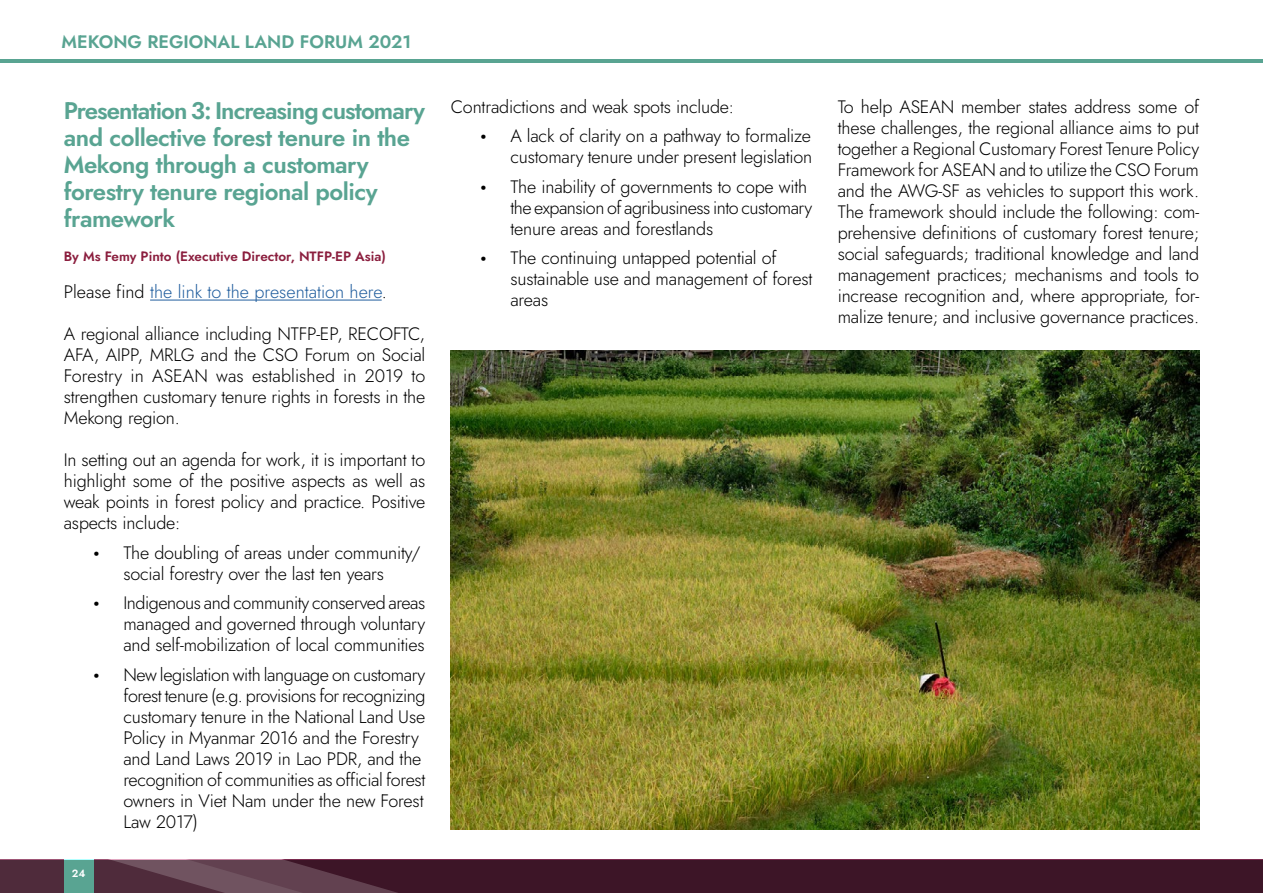
<style>
.page{position:relative;width:1263px;height:893px;background:#fff}
.page>*{position:absolute;margin:0;border:0;box-sizing:border-box;transform-origin:0 0}
.t1{font:600 24px/27px "Jost";letter-spacing:-.02em;color:#59a492}
.t2{font:300 18px/21px "Jost";letter-spacing:-.01em;color:#000;text-align:justify}
.t3{font:300 18px "Jost";color:#215e9e}
.t4{font:600 18px "Jost";color:#59a492}
.t5{font:600 13.5px "Jost";color:#8b1e3e}
.t6{font:600 10.5px "Jost";color:#fff}
.s1{color:#000}
.s2{font-weight:900}
</style>
<div class="page">
<div style="left:0;top:859px;width:1263px;height:34px;background:#3d1527"></div>
<hr style="left:0;top:59px;width:1263px;height:3px;background:#59a492">
<svg style="left:0;top:859px;width:435px;height:34px"></svg>
<div style="left:64px;top:859px;width:30px;height:34px;background:#59a492"></div>
<hr style="left:150px;top:300px;width:232px;height:1px;background:#215e9e">
<img style="left:451px;top:351px;width:748px;height:478px">
<p class="t4" style="left:62px;top:30px;width:351px">MEKONG REGIONAL LAND FORUM 2021</p>
<h1 class="t1" style="left:64px;top:98px;width:363px">Presentation 3: Increasing customary and collective forest tenure in the<br>Mekong through a customary forestry tenure regional policy framework</h1>
<p class="t5" style="left:64px;top:247px;width:324px">By Ms Femy Pinto (Executive Director, NTFP-EP Asia)</p>
<p class="t3" style="left:64px;top:280px;width:324px"><span class="s1">Please find</span> the link to the presentation here<span class="s1">.</span></p>
<p class="t2" style="left:64px;top:324px;width:363px">A regional alliance including NTFP-EP, RECOFTC, AFA, AIPP, MRLG and the CSO Forum on Social Forestry in ASEAN was established in 2019 to strengthen customary tenure rights in forests in the Mekong region.</p>
<p class="t2" style="left:64px;top:450px;width:363px">In setting out an agenda for work, it is important to highlight some of the positive aspects as well as weak points in forest policy and practice. Positive aspects include:</p>
<p class="t2" style="left:94px;top:542px;width:328px;text-align:center"><span class="s2">•</span> The doubling of areas under community/ social forestry over the last ten years</p>
<p class="t2" style="left:123px;top:593px;width:304px;text-indent:-30px"><span class="s2">•</span> Indigenous and community conserved areas managed and governed through voluntary and self-mobilization of local communities</p>
<p class="t2" style="left:123px;top:664px;width:304px;text-align:left;text-indent:-30px"><span class="s2">•</span> New legislation with language on customary forest tenure (e.g. provisions for recognizing customary tenure in the National Land Use Policy in Myanmar 2016 and the Forestry and Land Laws 2019 in Lao PDR, and the recognition of communities as official forest owners in Viet Nam under the new Forest Law 2017)</p>
<p class="t6" style="left:72px;top:867px;width:15px">24</p>
<p class="t2" style="left:451px;top:96px;width:285px">Contradictions and weak spots include:</p>
<p class="t2" style="left:481px;top:126px;width:333px;text-align:right"><span class="s2">•</span> A lack of clarity on a pathway to formalize customary tenure under present legislation</p>
<p class="t2" style="left:510px;top:176px;width:303px;text-align:left;text-indent:-30px"><span class="s2">•</span> The inability of governments to cope with the expansion of agribusiness into customary tenure areas and forestlands</p>
<p class="t2" style="left:510px;top:248px;width:303px;text-align:left;text-indent:-30px"><span class="s2">•</span> The continuing untapped potential of sustainable use and management of forest areas</p>
<p class="t2" style="left:838px;top:96px;width:363px">To help ASEAN member states address some of these challenges, the regional alliance aims to put together a Regional Customary Forest Tenure Policy Framework for ASEAN and to utilize the CSO Forum and the AWG-SF as vehicles to support this work.<br>The framework should include the following: com&shy;prehensive definitions of customary forest tenure; social safeguards; traditional knowledge and land management practices; mechanisms and tools to increase recognition and, where appropriate, for&shy;malize tenure; and inclusive governance practices.</p>
</div>
